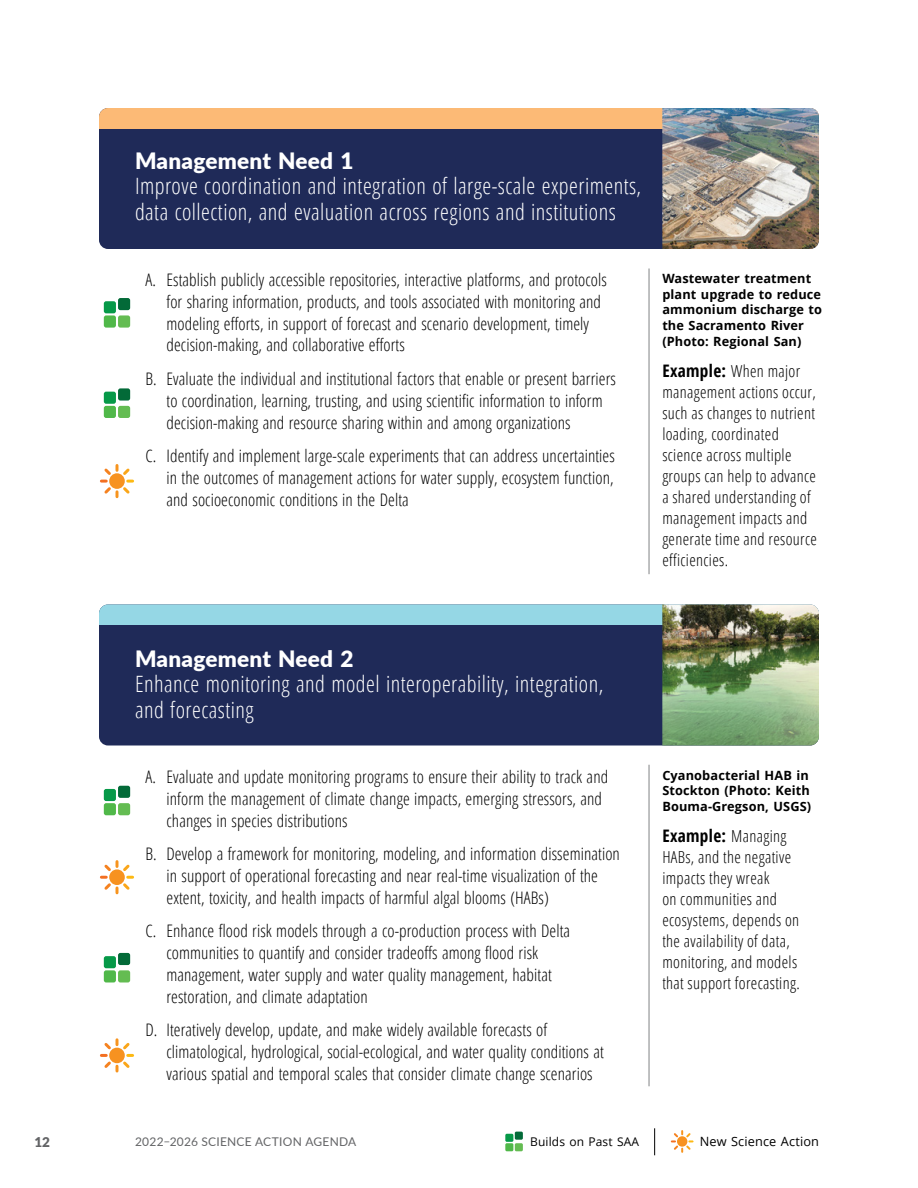
<style>
.page{position:relative;width:918px;height:1188px;background:#fff}
.page>*{position:absolute;margin:0;border:0;box-sizing:border-box;transform-origin:0 0}
.t1{font:300 condensed 22.5px/25.5px "Open Sans";letter-spacing:.02em;color:#fff}
.t2{font:900 22.5px "Lato";letter-spacing:.01em;color:#fff}
.t3{font:300 condensed 17.25px/21.8px "Open Sans";letter-spacing:.005em;color:#000}
.t4{font:700 condensed 17.25px "Open Sans";letter-spacing:.02em;color:#000}
.t5{font:300 condensed 16.5px/21px "Open Sans";letter-spacing:.02em;color:#000}
.t6{font:900 13.5px "Lato";color:#636466}
.t7{font:700 12.75px/15.8px "Open Sans";letter-spacing:.01em;color:#000}
.t8{font:12.75px "Open Sans";letter-spacing:.01em;color:#000}
.t9{font:12px "Lato";letter-spacing:.02em;color:#636466}
.t10{font:12px "Open Sans";letter-spacing:.01em;color:#000}
.s1{font-weight:700;font-size:17.25px}
.s2{font-weight:300;font-size:16.5px}
</style>
<div class="page">
<div style="left:505px;top:1143px;width:8px;height:8px;background:#50b849;border-radius:2px"></div>
<div style="left:505px;top:1134px;width:8px;height:8px;background:#069948;border-radius:2px"></div>
<div style="left:515px;top:1143px;width:8px;height:8px;background:#64bc52;border-radius:2px"></div>
<div style="left:515px;top:1132px;width:8px;height:8px;background:#036a38;border-radius:2px"></div>
<svg style="left:654px;top:1128px;width:1px;height:27px"></svg>
<svg style="left:672px;top:1131px;width:21px;height:21px"></svg>
<div style="left:677px;top:1136px;width:10px;height:11px;background:#f79220;border-radius:50%"></div>
<div style="left:99px;top:108px;width:720px;height:141px;background:#1f2a58;border-radius:9px"></div>
<div style="left:99px;top:108px;width:720px;height:21px;background:#fcba76"></div>
<img style="left:662px;top:108px;width:157px;height:141px">
<div style="left:104px;top:315px;width:12px;height:13px;background:#50b849;border-radius:2px"></div>
<div style="left:104px;top:301px;width:12px;height:12px;background:#069948;border-radius:2px"></div>
<div style="left:118px;top:315px;width:12px;height:13px;background:#64bc52;border-radius:2px"></div>
<div style="left:118px;top:298px;width:12px;height:12px;background:#036a38;border-radius:2px"></div>
<div style="left:104px;top:406px;width:12px;height:12px;background:#50b849;border-radius:2px"></div>
<div style="left:104px;top:392px;width:12px;height:12px;background:#069948;border-radius:2px"></div>
<div style="left:118px;top:406px;width:12px;height:12px;background:#64bc52;border-radius:2px"></div>
<div style="left:118px;top:388px;width:12px;height:13px;background:#036a38;border-radius:2px"></div>
<svg style="left:101px;top:465px;width:32px;height:32px"></svg>
<div style="left:109px;top:473px;width:16px;height:16px;background:#f79220;border-radius:50%"></div>
<hr style="left:649px;top:268px;width:1px;height:306px;background:#808285">
<div style="left:99px;top:604px;width:720px;height:142px;background:#1f2a58;border-radius:9px"></div>
<div style="left:99px;top:604px;width:720px;height:22px;background:#95d7e5"></div>
<img style="left:662px;top:604px;width:157px;height:142px">
<div style="left:104px;top:803px;width:12px;height:12px;background:#50b849;border-radius:2px"></div>
<div style="left:104px;top:789px;width:12px;height:12px;background:#069948;border-radius:2px"></div>
<div style="left:118px;top:803px;width:12px;height:12px;background:#64bc52;border-radius:2px"></div>
<div style="left:118px;top:786px;width:12px;height:12px;background:#036a38;border-radius:2px"></div>
<div style="left:104px;top:970px;width:12px;height:12px;background:#50b849;border-radius:2px"></div>
<div style="left:104px;top:956px;width:12px;height:12px;background:#069948;border-radius:2px"></div>
<div style="left:118px;top:970px;width:12px;height:12px;background:#64bc52;border-radius:2px"></div>
<div style="left:118px;top:953px;width:12px;height:12px;background:#036a38;border-radius:2px"></div>
<svg style="left:101px;top:862px;width:32px;height:31px"></svg>
<div style="left:109px;top:869px;width:16px;height:16px;background:#f79220;border-radius:50%"></div>
<svg style="left:101px;top:1040px;width:32px;height:31px"></svg>
<div style="left:109px;top:1048px;width:16px;height:15px;background:#f79220;border-radius:50%"></div>
<hr style="left:649px;top:765px;width:1px;height:321px;background:#808285">
<h1 class="t2" style="left:135px;top:143px;width:220px">Management Need 1</h1>
<h1 class="t1" style="left:135px;top:172px;width:508px">Improve coordination and integration of large-scale experiments, data collection, and evaluation across regions and institutions</h1>
<p class="t3" style="left:166px;top:269px;width:442px;text-indent:-21px">A. Establish publicly accessible repositories, interactive platforms, and protocols for sharing information, products, and tools associated with monitoring and modeling efforts, in support of forecast and scenario development, timely decision-making, and collaborative efforts</p>
<p class="t3" style="left:166px;top:367px;width:451px;text-indent:-21px">B. Evaluate the individual and institutional factors that enable or present barriers to coordination, learning, trusting, and using scientific information to inform decision-making and resource sharing within and among organizations</p>
<p class="t3" style="left:166px;top:445px;width:450px;text-align:justify;text-indent:-21px">C. Identify and implement large-scale experiments that can address uncertainties in the outcomes of management actions for water supply, ecosystem function, and socioeconomic conditions in the Delta</p>
<p class="t7" style="left:662px;top:270px;width:161px">Wastewater treatment plant upgrade to reduce ammonium discharge to the Sacramento River (Photo: Regional San)</p>
<p class="t5" style="left:662px;top:359px;width:156px"><span class="s1">Example:</span> When major management actions occur, such as changes to nutrient loading, coordinated science across multiple groups can help to advance a shared understanding of management impacts and generate time and resource efficiencies.</p>
<h1 class="t2" style="left:135px;top:641px;width:220px">Management Need 2</h1>
<h1 class="t1" style="left:135px;top:670px;width:470px">Enhance monitoring and model interoperability, integration, and forecasting</h1>
<p class="t3" style="left:166px;top:765px;width:443px;text-indent:-21px">A. Evaluate and update monitoring programs to ensure their ability to track and inform the management of climate change impacts, emerging stressors, and changes in species distributions</p>
<p class="t3" style="left:166px;top:843px;width:455px;text-indent:-21px">B. Develop a framework for monitoring, modeling, and information dissemination in support of operational forecasting and near real-time visualization of the extent, toxicity, and health impacts of harmful algal blooms (HABs)</p>
<p class="t3" style="left:166px;top:920px;width:405px;text-indent:-21px">C. Enhance flood risk models through a co-production process with Delta communities to quantify and consider tradeoffs among flood risk management, water supply and water quality management, habitat restoration, and climate adaptation</p>
<p class="t3" style="left:166px;top:1019px;width:439px;text-indent:-21px">D. Iteratively develop, update, and make widely available forecasts of climatological, hydrological, social-ecological, and water quality conditions at various spatial and temporal scales that consider climate change scenarios</p>
<p class="t7" style="left:662px;top:767px;width:150px">Cyanobacterial HAB in<br>Stockton (Photo: Keith<br>Bouma-Gregson, USGS)</p>
<p class="t4" style="left:662px;top:824px;width:126px">Example: <span class="s2">Managing</span></p>
<p class="t5" style="left:662px;top:846px;width:139px">HABs, and the negative impacts they wreak<br>on communities and ecosystems, depends on the availability of data, monitoring, and models that support forecasting.</p>
<p class="t6" style="left:34px;top:1132px;width:17px">12</p>
<p class="t9" style="left:135px;top:1133px;width:223px">2022–2026 SCIENCE ACTION AGENDA</p>
<p class="t10" style="left:530px;top:1133px;width:110px">Builds on Past SAA</p>
<p class="t8" style="left:700px;top:1132px;width:121px">New Science Action</p>
</div>
